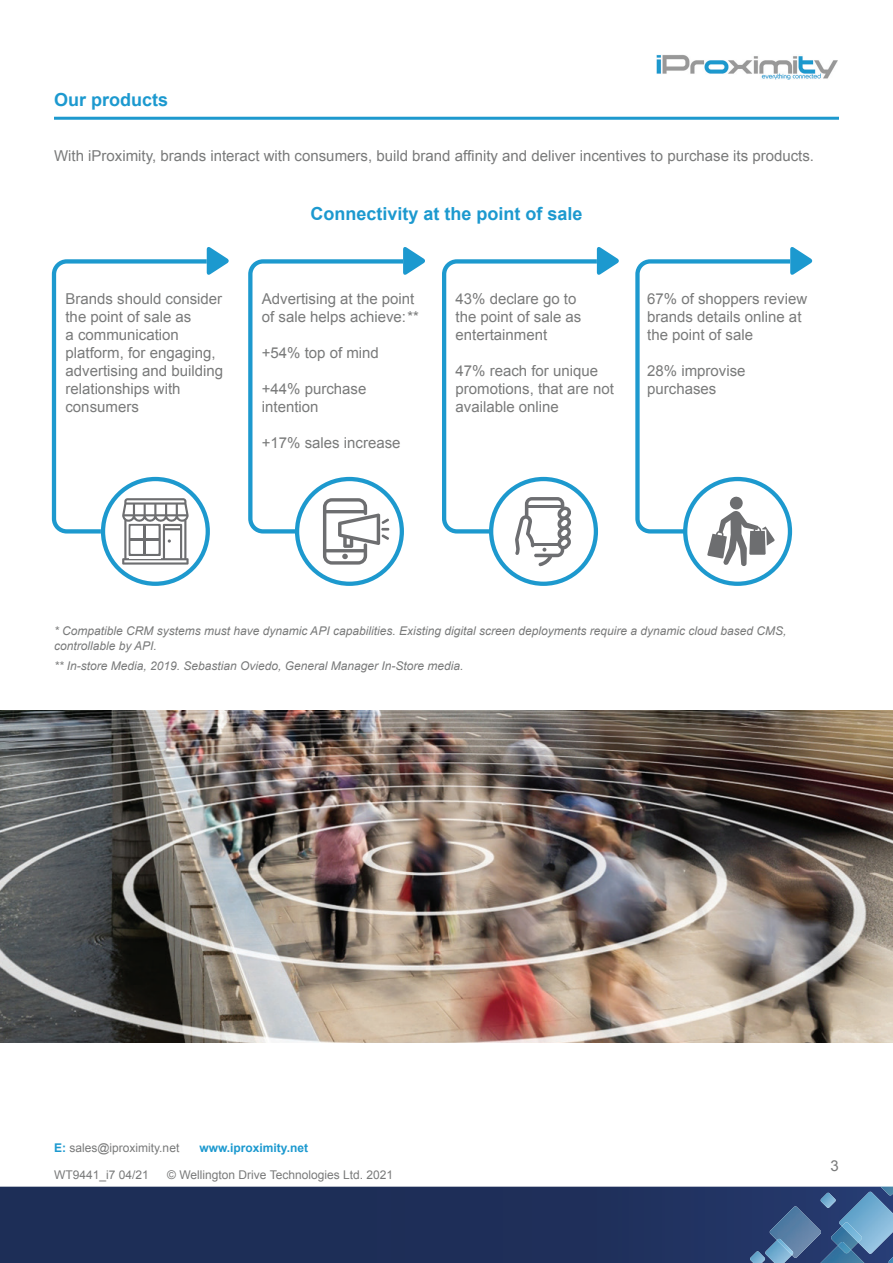
<style>
.page{position:relative;width:893px;height:1263px;background:#fff}
.page>*{position:absolute;margin:0;border:0;box-sizing:border-box;transform-origin:0 0}
.t1{font:700 18px "Arial";color:#1c99cf}
.t2{font:15px/18px "Arial";color:#797a7a}
.t3{font:italic 12px/14.4px "Arial";color:#797a7a}
.t4{font:12px "Arial";color:#797a7a}
.t5{font:700 12px "Arial";color:#1c99cf}
.s1{font-style:italic}
.s2{font-weight:700;color:#1c99cf}
</style>
<div class="page">
<img style="left:0;top:710px;width:893px;height:333px">
<hr style="left:54px;top:117px;width:785px;height:3px;background:#1d99ce">
<svg style="left:0;top:1187px;width:893px;height:76px;background:#1e2f5a"></svg>
<svg style="left:888px;top:1257px;width:5px;height:6px"></svg>
<svg style="left:880px;top:1186px;width:13px;height:6px"></svg>
<img style="left:831px;top:1226px;width:8px;height:19px">
<img style="left:820px;top:1245px;width:44px;height:18px">
<img style="left:769px;top:1206px;width:52px;height:52px">
<img style="left:839px;top:1192px;width:54px;height:62px">
<img style="left:842px;top:1222px;width:20px;height:20px">
<img style="left:765px;top:1240px;width:27px;height:23px">
<img style="left:777px;top:1239px;width:16px;height:16px">
<img style="left:750px;top:1251px;width:15px;height:12px">
<img style="left:820px;top:1193px;width:16px;height:15px">
<svg style="left:51px;top:247px;width:178px;height:318px"></svg>
<svg style="left:248px;top:247px;width:177px;height:318px"></svg>
<svg style="left:635px;top:247px;width:178px;height:319px"></svg>
<svg style="left:442px;top:247px;width:177px;height:319px"></svg>
<hr style="left:525px;top:505px;width:39px;height:3px;background:#6d6e71">
<hr style="left:532px;top:543px;width:27px;height:3px;background:#6d6e71">
<img style="left:657px;top:55px;width:181px;height:24px">
<p class="t1" style="left:54px;top:88px;width:116px">Our products</p>
<p class="t2" style="left:54px;top:146px;width:762px">With iProximity, brands interact with consumers, build brand affinity and deliver incentives to purchase its products.</p>
<p class="t1" style="left:310px;top:202px;width:274px">Connectivity at the point of sale</p>
<p class="t2" style="left:65px;top:289px;width:159px">Brands should consider the point of sale as<br>a communication platform, for engaging, advertising and building relationships with consumers</p>
<p class="t2" style="left:262px;top:289px;width:157px">Advertising at the point of sale helps achieve:<span class="s1">**</span></p>
<p class="t2" style="left:262px;top:343px;width:119px">+54% top of mind</p>
<p class="t2" style="left:262px;top:379px;width:106px">+44% purchase intention</p>
<p class="t2" style="left:262px;top:433px;width:140px">+17% sales increase</p>
<p class="t2" style="left:455px;top:289px;width:127px">43% declare go to the point of sale as entertainment</p>
<p class="t2" style="left:455px;top:361px;width:160px">47% reach for unique promotions, that are not available online</p>
<p class="t2" style="left:647px;top:289px;width:162px">67% of shoppers review brands details online at the point of sale</p>
<p class="t2" style="left:647px;top:361px;width:100px">28% improvise purchases</p>
<p class="t3" style="left:54px;top:624px;width:734px">* Compatible CRM systems must have dynamic API capabilities. Existing digital screen deployments require a dynamic cloud based CMS, controllable by API.</p>
<p class="t3" style="left:54px;top:658px;width:411px">** In-store Media, 2019. Sebastian Oviedo, General Manager In-Store media.</p>
<p class="t4" style="left:54px;top:1140px;width:127px"><span class="s2">E:</span> sales@iproximity.net</p>
<p class="t5" style="left:199px;top:1140px;width:110px">www.iproximity.net</p>
<p class="t4" style="left:167px;top:1166px;width:227px">© Wellington Drive Technologies Ltd. 2021</p>
<p class="t4" style="left:54px;top:1166px;width:96px">WT9441_i7 04/21</p>
<p class="t2" style="left:831px;top:1157px;width:10px">3</p>
</div>
